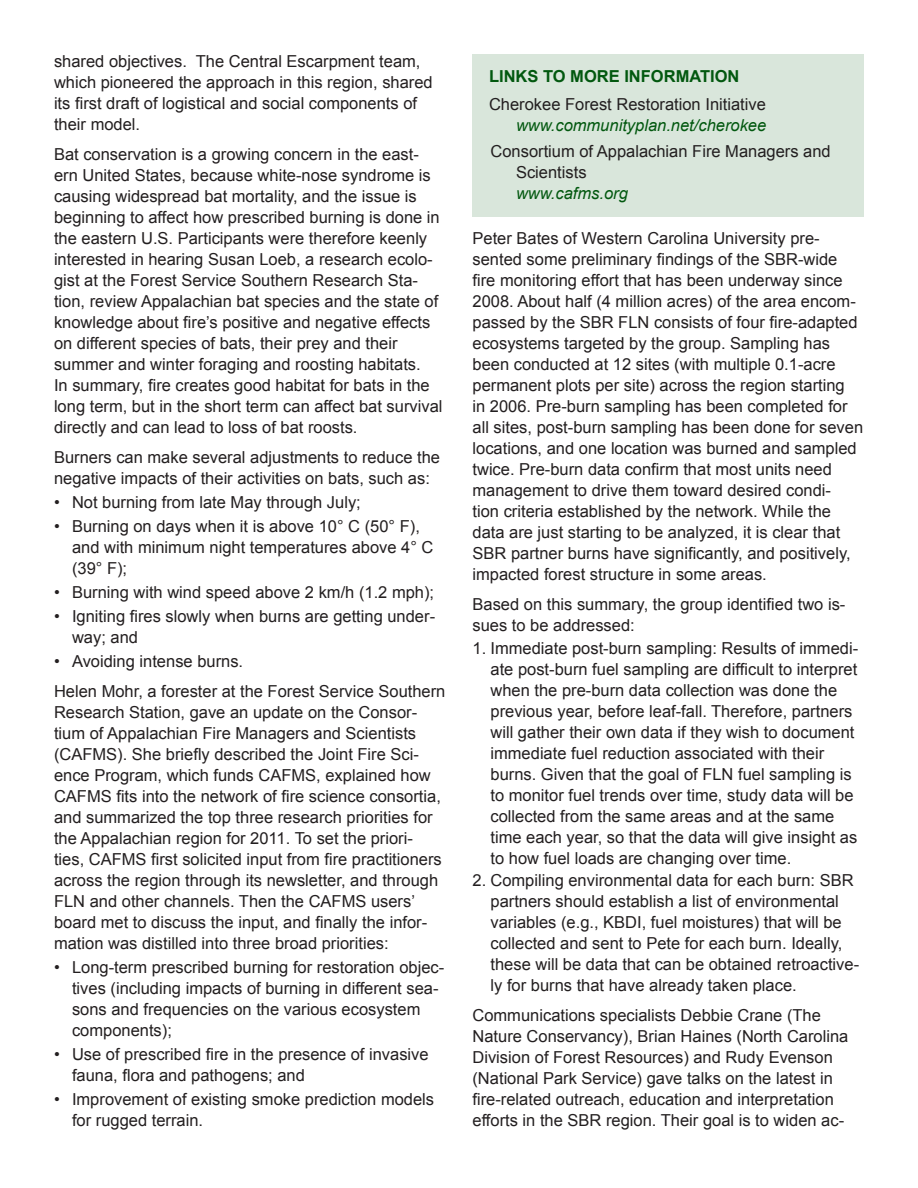
<style>
.page{position:relative;width:918px;height:1188px;background:#fff}
.page>*{position:absolute;margin:0;border:0;box-sizing:border-box;transform-origin:0 0}
.t1{font:16.5px/21px "Arial";color:#231f20}
.t2{font:italic 16.5px "Arial";color:#02580f}
.t3{font:700 16.5px "Arial";color:#02580f}
</style>
<div class="page">
<div style="left:472px;top:55px;width:392px;height:162px;background:#d9e6db"></div>
<p class="t1" style="left:54px;top:51px;width:380px">shared objectives. The Central Escarpment team, which pioneered the approach in this region, shared its first draft of logistical and social components of their model.</p>
<p class="t1" style="left:54px;top:144px;width:390px">Bat conservation is a growing concern in the east&shy;ern United States, because white-nose syndrome is causing widespread bat mortality, and the issue is beginning to affect how prescribed burning is done in the eastern U.S. Participants were therefore keenly interested in hearing Susan Loeb, a research ecolo&shy;gist at the Forest Service Southern Research Sta&shy;tion, review Appalachian bat species and the state of knowledge about fire’s positive and negative effects on different species of bats, their prey and their summer and winter foraging and roosting habitats.<br>In summary, fire creates good habitat for bats in the long term, but in the short term can affect bat survival directly and can lead to loss of bat roosts.</p>
<p class="t1" style="left:54px;top:447px;width:388px">Burners can make several adjustments to reduce the negative impacts of their activities on bats, such as:</p>
<p class="t1" style="left:54px;top:492px;width:308px">• Not burning from late May through July;</p>
<p class="t1" style="left:72px;top:516px;width:363px;text-indent:-18px">• Burning on days when it is above 10° C (50° F), and with minimum night temperatures above 4° C (39° F);</p>
<p class="t1" style="left:54px;top:582px;width:382px">• Burning with wind speed above 2 km/h (1.2 mph);</p>
<p class="t1" style="left:72px;top:606px;width:365px;text-indent:-18px">• Igniting fires slowly when burns are getting under&shy;way; and</p>
<p class="t1" style="left:54px;top:651px;width:191px">• Avoiding intense burns.</p>
<p class="t1" style="left:54px;top:681px;width:393px">Helen Mohr, a forester at the Forest Service Southern Research Station, gave an update on the Consor&shy;tium of Appalachian Fire Managers and Scientists (CAFMS). She briefly described the Joint Fire Sci&shy;ence Program, which funds CAFMS, explained how CAFMS fits into the network of fire science consortia, and summarized the top three research priorities for the Appalachian region for 2011. To set the priori&shy;ties, CAFMS first solicited input from fire practitioners across the region through its newsletter, and through FLN and other channels. Then the CAFMS users’ board met to discuss the input, and finally the infor&shy;mation was distilled into three broad priorities:</p>
<p class="t1" style="left:72px;top:957px;width:374px;text-indent:-18px">• Long-term prescribed burning for restoration objec&shy;tives (including impacts of burning in different sea&shy;sons and frequencies on the various ecosystem components);</p>
<p class="t1" style="left:72px;top:1044px;width:358px;text-indent:-18px">• Use of prescribed fire in the presence of invasive fauna, flora and pathogens; and</p>
<p class="t1" style="left:72px;top:1089px;width:364px;text-indent:-18px">• Improvement of existing smoke prediction models for rugged terrain.</p>
<p class="t3" style="left:489px;top:65px;width:252px">LINKS TO MORE INFORMATION</p>
<p class="t1" style="left:489px;top:94px;width:278px">Cherokee Forest Restoration Initiative</p>
<p class="t2" style="left:516px;top:115px;width:252px">www.communityplan.net/cherokee</p>
<p class="t1" style="left:516px;top:141px;width:316px;text-indent:-26px">Consortium of Appalachian Fire Managers and<br>Scientists</p>
<p class="t2" style="left:516px;top:182px;width:113px">www.cafms.org</p>
<p class="t1" style="left:472px;top:228px;width:392px">Peter Bates of Western Carolina University pre&shy;sented some preliminary findings of the SBR-wide fire monitoring effort that has been underway since 2008. About half (4 million acres) of the area encom&shy;passed by the SBR FLN consists of four fire-adapted ecosystems targeted by the group. Sampling has been conducted at 12 sites (with multiple 0.1-acre permanent plots per site) across the region starting<br>in 2006. Pre-burn sampling has been completed for all sites, post-burn sampling has been done for seven locations, and one location was burned and sampled twice. Pre-burn data confirm that most units need management to drive them toward desired condi-<br>tion criteria established by the network. While the data are just starting to be analyzed, it is clear that SBR partner burns have significantly, and positively, impacted forest structure in some areas.</p>
<p class="t1" style="left:472px;top:594px;width:374px">Based on this summary, the group identified two is&shy;sues to be addressed:</p>
<p class="t1" style="left:490px;top:638px;width:369px;text-indent:-18px">1. Immediate post-burn sampling: Results of immedi&shy;ate post-burn fuel sampling are difficult to interpret when the pre-burn data collection was done the previous year, before leaf-fall. Therefore, partners will gather their own data if they wish to document immediate fuel reduction associated with their burns. Given that the goal of FLN fuel sampling is to monitor fuel trends over time, study data will be collected from the same areas and at the same time each year, so that the data will give insight as to how fuel loads are changing over time.</p>
<p class="t1" style="left:490px;top:870px;width:370px;text-indent:-18px">2. Compiling environmental data for each burn: SBR partners should establish a list of environmental variables (e.g., KBDI, fuel moistures) that will be collected and sent to Pete for each burn. Ideally, these will be data that can be obtained retroactive&shy;ly for burns that have already taken place.</p>
<p class="t1" style="left:472px;top:1005px;width:377px">Communications specialists Debbie Crane (The Nature Conservancy), Brian Haines (North Carolina Division of Forest Resources) and Rudy Evenson (National Park Service) gave talks on the latest in fire-related outreach, education and interpretation efforts in the SBR region. Their goal is to widen ac-</p>
</div>
